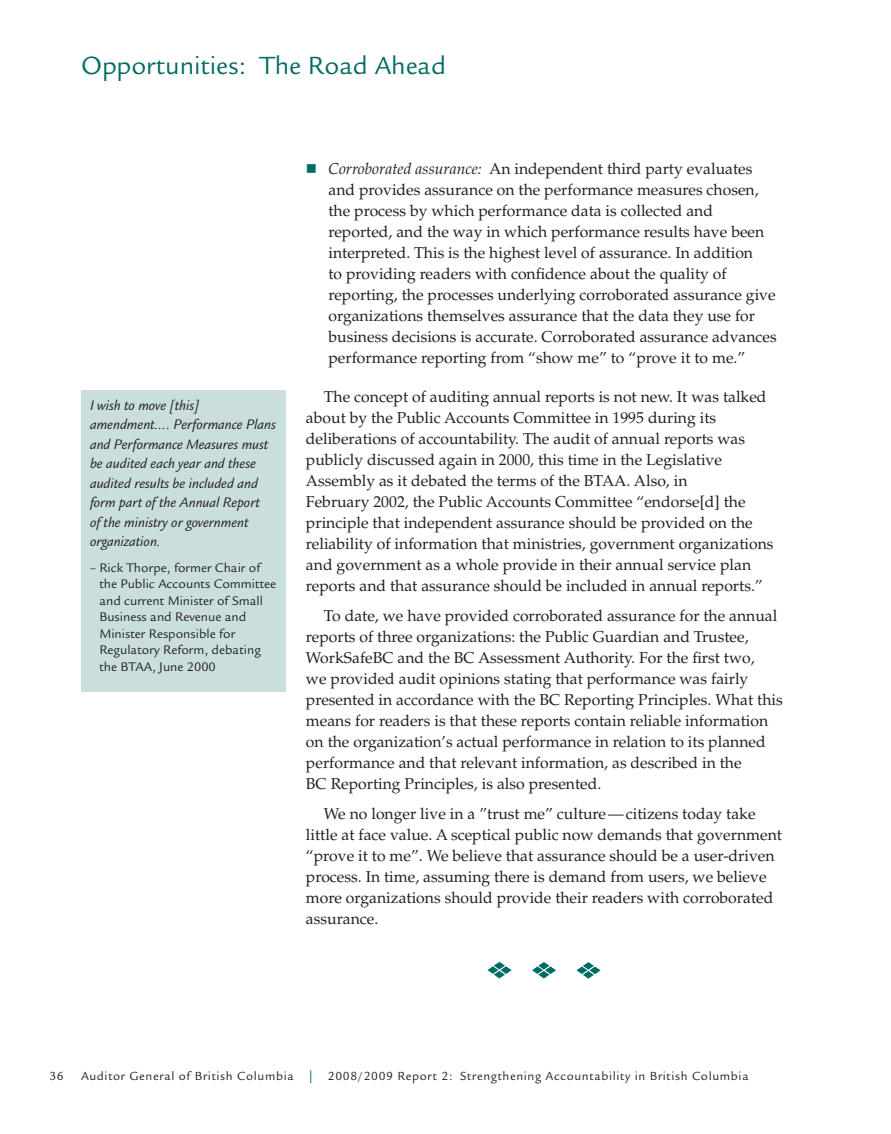
<style>
.page{position:relative;width:891px;height:1134px;background:#fff}
.page>*{position:absolute;margin:0;border:0;box-sizing:border-box;transform-origin:0 0}
.t1{font:27px "Legacy Sans";color:#006c64}
.t2{font:15.75px/21px "Palatino";color:#231f20}
.t3{font:italic 15px/19.5px "Legacy Sans";color:#231f20}
.t4{font:13.5px/16.5px "Legacy Sans";color:#231f20}
.t5{font:12.75px "Legacy Sans";letter-spacing:.05em;color:#231f20}
.s1{font-style:italic}
.s2{color:#006c64}
</style>
<div class="page">
<svg style="left:576px;top:962px;width:25px;height:17px"></svg>
<svg style="left:532px;top:962px;width:24px;height:17px"></svg>
<svg style="left:487px;top:962px;width:25px;height:16px"></svg>
<div style="left:81px;top:390px;width:204px;height:301px;background:#c9dedd"></div>
<h1 class="t1" style="left:81px;top:50px;width:367px">Opportunities: The Road Ahead</h1>
<p class="t3" style="left:90px;top:396px;width:187px">I wish to move [this] amendment…. Performance Plans and Performance Measures must be audited each year and these audited results be included and form part of the Annual Report<br>of the ministry or government organization.</p>
<p class="t4" style="left:99px;top:560px;width:178px;text-indent:-9px">– Rick Thorpe, former Chair of the Public Accounts Committee and current M inister of Small<br>Business and Revenue and<br>M inister Responsible for<br>Regulatory Reform, debating the BTAA, June 2000</p>
<p class="t2" style="left:328px;top:158px;width:450px"><span class="s1">Corroborated assurance:</span> An independent third party evaluates and provides assurance on the performance measures chosen, the process by which performance data is collected and reported, and the way in which performance results have been interpreted. This is the highest level of assurance. In addition<br>to providing readers with confidence about the quality of reporting, the processes underlying corroborated assurance give organizations themselves assurance that the data they use for business decisions is accurate. Corroborated assurance advances performance reporting from “show me” to “prove it to me.”</p>
<p class="t2" style="left:306px;top:386px;width:469px;text-indent:18px">The concept of auditing annual reports is not new. It was talked about by the Public Accounts Committee in 1995 during its deliberations of accountability. The audit of annual reports was publicly discussed again in 2000, this time in the Legislative Assembly as it debated the terms of the BTAA. Also, in<br>February 2002, the Public Accounts Committee “endorse[d] the principle that independent assurance should be provided on the reliability of information that ministries, government organizations and government as a whole provide in their annual service plan reports and that assurance should be included in annual reports.”</p>
<p class="t2" style="left:306px;top:605px;width:478px;text-indent:18px">To date, we have provided corroborated assurance for the annual reports of three organizations: the Public Guardian and Trustee, WorkSafeBC and the BC Assessment Authority. For the first two,<br>we provided audit opinions stating that performance was fairly presented in accordance with the BC Reporting Principles. What this means for readers is that these reports contain reliable information on the organization’s actual performance in relation to its planned performance and that relevant information, as described in the<br>BC Reporting Principles, is also presented.</p>
<p class="t2" style="left:306px;top:803px;width:477px;text-indent:18px">We no longer live in a ”trust me” culture—citizens today take little at face value. A sceptical public now demands that government “prove it to me”. We believe that assurance should be a user-driven process. In time, assuming there is demand from users, we believe more organizations should provide their readers with corroborated assurance.</p>
<p class="t5" style="left:50px;top:1069px;width:16px">36</p>
<p class="t5" style="left:81px;top:1069px;width:669px">Auditor General of British Columbia <span class="s2">|</span> 2008/2009 Report 2: Strengthening Accountability in British Columbia</p>
</div>
